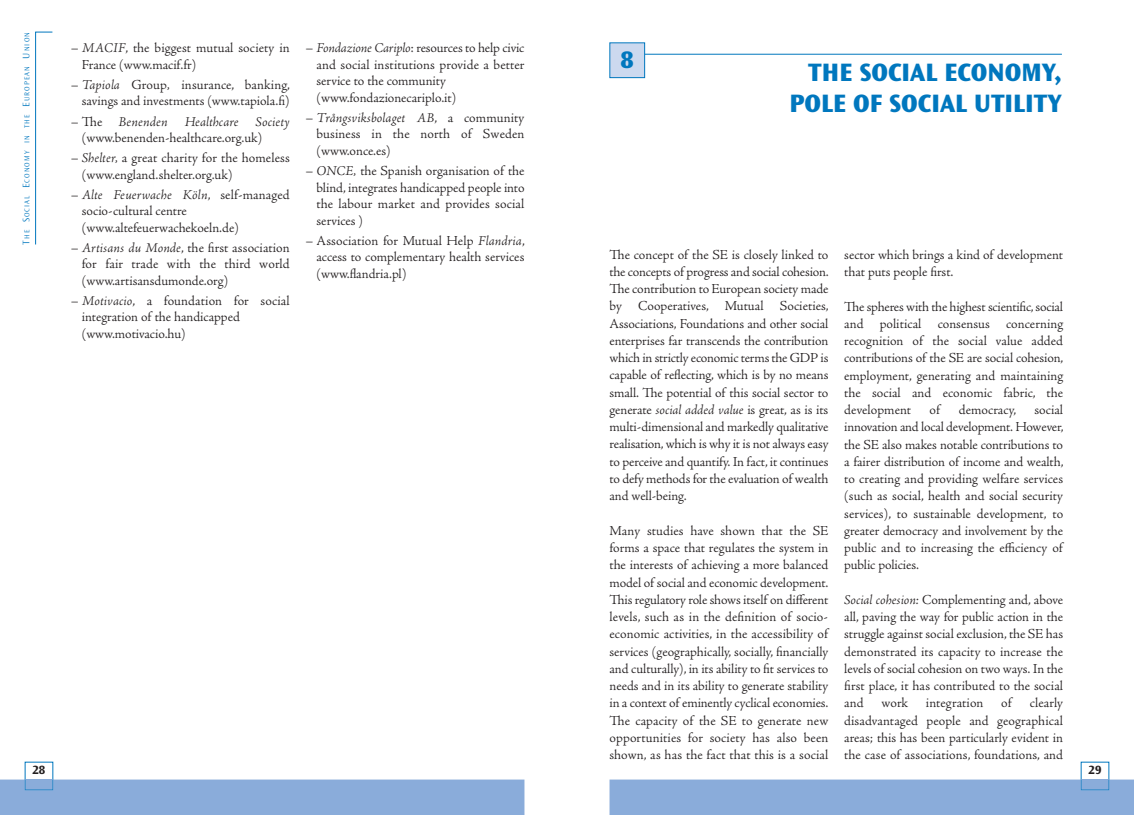
<style>
.page{position:relative;width:1134px;height:815px;background:#fff}
.page>*{position:absolute;margin:0;border:0;box-sizing:border-box;transform-origin:0 0}
.t1{font:800 26.25px/31.5px "Ocean Sans Std";color:#0077be;text-align:right}
.t2{font:800 25px "Ocean Sans Std";color:#0077be}
.t3{font:300 13.75px/17.2px "Adobe Jenson Pro";color:#231f20;text-align:justify}
.t4{font:700 12.5px "Ocean Sans Std";color:#231f20}
.t5{font:300 7.5px "Ocean Sans Std";letter-spacing:.145em;color:#0077be}
.s1{font-size:10px}
.s2{font-style:italic}
</style>
<div class="page">
<hr style="left:620px;top:54px;width:442px;height:1px;background:#0077be">
<div style="left:610px;top:43px;width:34px;height:34px;background:#ccd9ef"></div>
<div style="left:609px;top:43px;width:36px;height:35px;border:1px solid #0077be"></div>
<svg style="left:35px;top:32px;width:18px;height:213px"></svg>
<div style="left:0;top:780px;width:524px;height:35px;background:#8aacda"></div>
<div style="left:609px;top:780px;width:525px;height:35px;background:#8aacda"></div>
<p class="t5" style="left:23px;top:245px;width:214px;rotate:-90deg"><span class="s1">T</span>HE <span class="s1">S</span>OCIAL <span class="s1">E</span>CONOMY IN THE <span class="s1">E</span>UROPEAN <span class="s1">U</span>NION</p>
<p class="t3" style="left:316px;top:41px;width:209px;line-height:16.5px;text-align:left;text-indent:-11px">– <span class="s2">Fondazione Cariplo</span>: resources to help civic and social institutions provide a better service to the community (www.fondazionecariplo.it)</p>
<p class="t3" style="left:82px;top:41px;width:209px;line-height:16.5px;text-indent:-11px">– <span class="s2">MACIF</span>, the biggest mutual society in<br>France (www.macif.fr)</p>
<p class="t3" style="left:71px;top:78px;width:221px;line-height:16.5px;text-align:right">– <span class="s2">Tapiola</span> Group<span class="s2">,</span> insurance, banking, savings and investments (www.tapiola.fi)</p>
<p class="t3" style="left:82px;top:114px;width:209px;line-height:16.5px;text-indent:-11px">– The <span class="s2">Benenden Healthcare Society </span>(www.benenden-healthcare.org.uk)</p>
<p class="t3" style="left:82px;top:151px;width:210px;line-height:16.5px;text-indent:-11px">– <span class="s2">Shelter,</span> a great charity for the homeless (www.england.shelter.org.uk)</p>
<p class="t3" style="left:82px;top:187px;width:209px;line-height:16.5px;text-align:left;text-indent:-11px">– <span class="s2">Alte Feuerwache Köln</span>, self-managed socio-cultural centre (www.altefeuerwachekoeln.de)</p>
<p class="t3" style="left:82px;top:240px;width:209px;line-height:16.5px;text-indent:-11px">– <span class="s2">Artisans du Monde</span>, the first association for fair trade with the third world (www.artisansdumonde.org)</p>
<p class="t3" style="left:82px;top:293px;width:209px;line-height:16.5px;text-align:left;text-indent:-11px">– <span class="s2">Motivacio</span>, a foundation for social integration of the handicapped (www.motivacio.hu)</p>
<p class="t3" style="left:316px;top:111px;width:209px;line-height:16.5px;text-indent:-11px">– <span class="s2">Trångsviksbolaget AB</span>, a community business in the north of Sweden (www.once.es)</p>
<p class="t3" style="left:316px;top:164px;width:209px;line-height:16.5px;text-indent:-11px">– <span class="s2">ONCE,</span> the Spanish organisation of the blind, integrates handicapped people into the labour market and provides social services )</p>
<p class="t3" style="left:316px;top:233px;width:210px;line-height:16.5px;text-indent:-11px">– Association for Mutual Help <span class="s2">Flandria</span>, access to complementary health services (www.flandria.pl)</p>
<p class="t4" style="left:32px;top:765px;width:14px">28</p>
<h2 class="t2" style="left:621px;top:45px;width:15px">8</h2>
<h1 class="t1" style="left:789px;top:56px;width:274px">THE SOCIAL ECONOMY,<br>POLE OF SOCIAL UTILITY</h1>
<p class="t3" style="left:609px;top:247px;width:221px">The concept of the SE is closely linked to the concepts of progress and social cohesion.<br>The contribution to European society made by Cooperatives, Mutual Societies, Associations, Foundations and other social enterprises far transcends the contribution which in strictly economic terms the GDP is capable of reflecting, which is by no means small. The potential of this social sector to generate <span class="s2">social added value</span> is great, as is its multi-dimensional and markedly qualitative realisation, which is why it is not always easy to perceive and quantify. In fact, it continues to defy methods for the evaluation of wealth and well-being.</p>
<p class="t3" style="left:609px;top:523px;width:220px">Many studies have shown that the SE forms a space that regulates the system in the interests of achieving a more balanced model of social and economic development.<br>This regulatory role shows itself on different levels, such as in the definition of socio&shy;economic activities, in the accessibility of services (geographically, socially, financially and culturally), in its ability to fit services to needs and in its ability to generate stability in a context of eminently cyclical economies.<br>The capacity of the SE to generate new opportunities for society has also been shown, as has the fact that this is a social</p>
<p class="t3" style="left:844px;top:247px;width:220px">sector which brings a kind of development that puts people first.</p>
<p class="t3" style="left:844px;top:299px;width:221px">The spheres with the highest scientific, social and political consensus concerning recognition of the social value added contributions of the SE are social cohesion, employment, generating and maintaining the social and economic fabric, the development</p>
<p class="t3" style="left:929px;top:402px;width:12px">of</p>
<p class="t3" style="left:959px;top:402px;width:59px">democracy,</p>
<p class="t3" style="left:844px;top:402px;width:221px;text-indent:190px">social innovation and local development. However, the SE also makes notable contributions to a fairer distribution of income and wealth, to creating and providing welfare services (such as social, health and social security services), to sustainable development, to greater democracy and involvement by the public and to increasing the efficiency of public policies.</p>
<p class="t3" style="left:844px;top:592px;width:220px"><span class="s2">Social cohesion:</span> Complementing and, above all, paving the way for public action in the struggle against social exclusion, the SE has demonstrated its capacity to increase the levels of social cohesion on two ways. In the first place, it has contributed to the social and</p>
<p class="t3" style="left:881px;top:696px;width:28px">work</p>
<p class="t3" style="left:926px;top:696px;width:59px">integration</p>
<p class="t3" style="left:1001px;top:696px;width:12px">of</p>
<p class="t3" style="left:844px;top:696px;width:220px;text-indent:186px">clearly disadvantaged people and geographical areas; this has been particularly evident in the case of associations, foundations, and</p>
<p class="t4" style="left:1088px;top:765px;width:14px">29</p>
</div>
